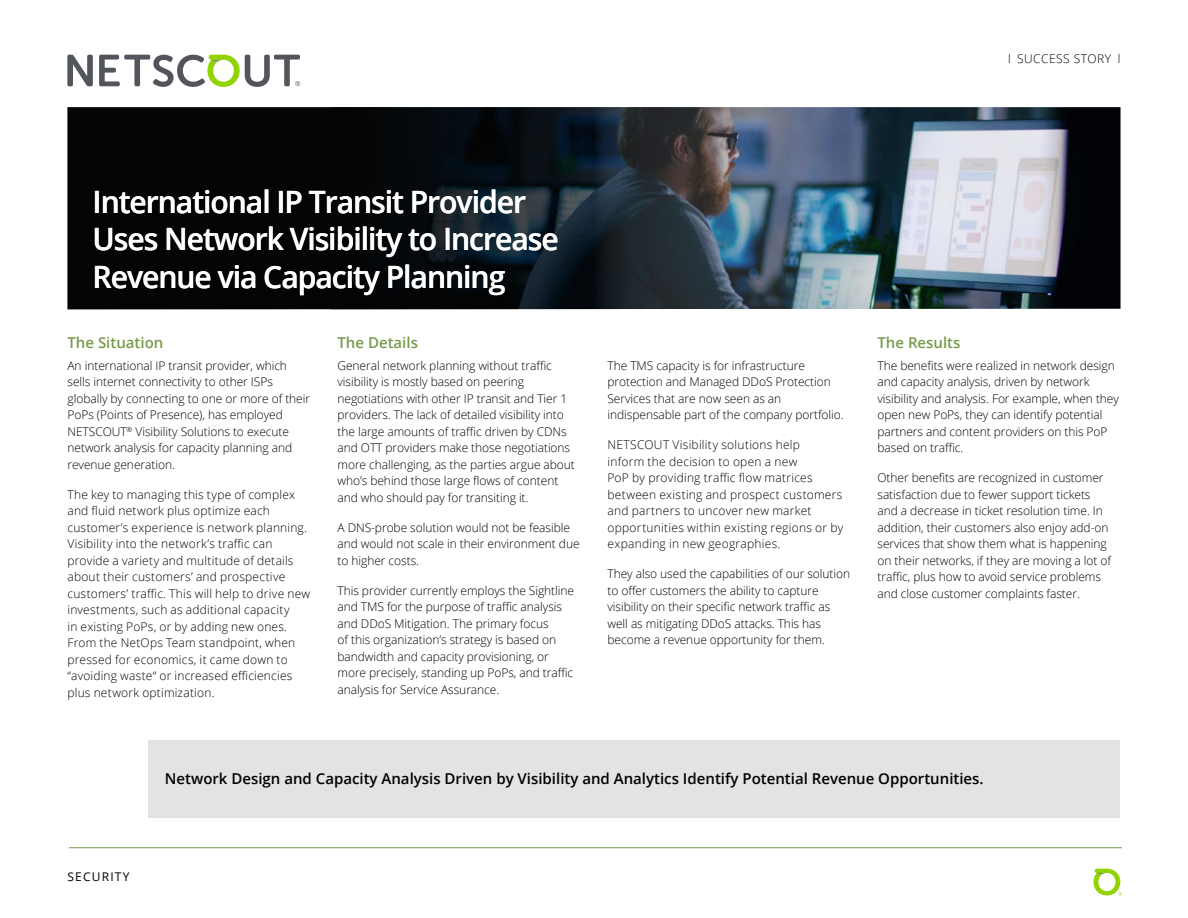
<style>
.page{position:relative;width:1188px;height:918px;background:#fff}
.page>*{position:absolute;margin:0;border:0;box-sizing:border-box;transform-origin:0 0}
.Document_Title_-_Rev{font:600 30.75px/37.5px "Open Sans";letter-spacing:-.035em;color:#fff}
.Level_1_-_Heading{font:600 15px "Open Sans";color:#000}
.Level_1_-_Heading-2{font:600 15px "Open Sans";color:#779b4b}
.Body{font:300 12px/16.5px "Open Sans";letter-spacing:-.005em;color:#000}
.Body-2{font:300 12px/16.5px "Open Sans";letter-spacing:.015em;color:#000}
.Body-3{font:300 12px/16.5px "Open Sans";letter-spacing:.02em;color:#000}
.Body-4{font:300 12px "Open Sans";letter-spacing:.04em;color:#000}
.t1{font:12px "Open Sans";letter-spacing:.1em;color:#000}
</style>
<div class="page">
<hr style="left:69px;top:847px;width:1053px;height:1px;background:#779b4b">
<svg style="left:1094px;top:869px;width:28px;height:27px"></svg>
<svg style="left:67px;top:55px;width:26px;height:31px"></svg>
<svg style="left:99px;top:55px;width:201px;height:32px"></svg>
<img style="left:67px;top:107px;width:1054px;height:202px">
<div style="left:149px;top:740px;width:971px;height:77px;background:#e2e3e4"></div>
<p class="Body-4" style="left:1008px;top:51px;width:114px">l SUCCESS STORY l</p>
<p class="Document_Title_-_Rev" style="left:93px;top:182px;width:468px">International IP Transit Provider<br>Uses Network Visibility to Increase<br>Revenue via Capacity Planning</p>
<p class="Level_1_-_Heading-2" style="left:68px;top:332px;width:97px">The Situation</p>
<p class="Body" style="left:68px;top:357px;width:244px">An international IP transit provider, which sells internet connectivity to other ISPs globally by connecting to one or more of their PoPs (Points of Presence), has employed NETSCOUT<sup>®</sup> Visibility Solutions to execute network analysis for capacity planning and revenue generation.</p>
<p class="Body-2" style="left:68px;top:486px;width:244px">The key to managing this type of complex and fluid network plus optimize each customer’s experience is network planning.<br>Visibility into the network’s traffic can provide a variety and multitude of details about their customers’ and prospective customers’ traffic. This will help to drive new investments, such as additional capacity<br>in existing PoPs, or by adding new ones.<br>From the NetOps Team standpoint, when pressed for economics, it came down to “avoiding waste“ or increased efficiencies plus network optimization.</p>
<p class="Level_1_-_Heading-2" style="left:338px;top:332px;width:82px">The Details</p>
<p class="Body" style="left:338px;top:357px;width:239px">General network planning without traffic visibility is mostly based on peering negotiations with other IP transit and Tier 1 providers. The lack of detailed visibility into the large amounts of traffic driven by CDNs and OTT providers make those negotiations more challenging, as the parties argue about who’s behind those large flows of content and who should pay for transiting it.</p>
<p class="Body" style="left:338px;top:519px;width:244px">A DNS-probe solution would not be feasible and would not scale in their environment due to higher costs.</p>
<p class="Body" style="left:338px;top:582px;width:238px">This provider currently employs the Sightline and TMS for the purpose of traffic analysis and DDoS Mitigation. The primary focus<br>of this organization’s strategy is based on bandwidth and capacity provisioning, or more precisely, standing up PoPs, and traffic analysis for Service Assurance.</p>
<p class="Body" style="left:608px;top:357px;width:238px">The TMS capacity is for infrastructure protection and Managed DDoS Protection Services that are now seen as an indispensable part of the company portfolio.</p>
<p class="Body-3" style="left:608px;top:436px;width:237px">NETSCOUT Visibility solutions help<br>inform the decision to open a new<br>PoP by providing traffic flow matrices between existing and prospect customers and partners to uncover new market opportunities within existing regions or by expanding in new geographies.</p>
<p class="Body" style="left:608px;top:565px;width:244px">They also used the capabilities of our solution to offer customers the ability to capture visibility on their specific network traffic as well as mitigating DDoS attacks. This has become a revenue opportunity for them.</p>
<p class="Level_1_-_Heading-2" style="left:878px;top:332px;width:84px">The Results</p>
<p class="Body" style="left:878px;top:357px;width:243px">The benefits were realized in network design and capacity analysis, driven by network visibility and analysis. For example, when they open new PoPs, they can identify potential partners and content providers on this PoP based on traffic.</p>
<p class="Body" style="left:878px;top:469px;width:235px">Other benefits are recognized in customer satisfaction due to fewer support tickets and a decrease in ticket resolution time. In addition, their customers also enjoy add-on services that show them what is happening on their networks, if they are moving a lot of traffic, plus how to avoid service problems and close customer complaints faster.</p>
<p class="t1" style="left:67px;top:869px;width:64px">SECURITY</p>
<p class="Level_1_-_Heading" style="left:165px;top:769px;width:820px">Network Design and Capacity Analysis Driven by Visibility and Analytics Identify Potential Revenue Opportunities.</p>
</div>
